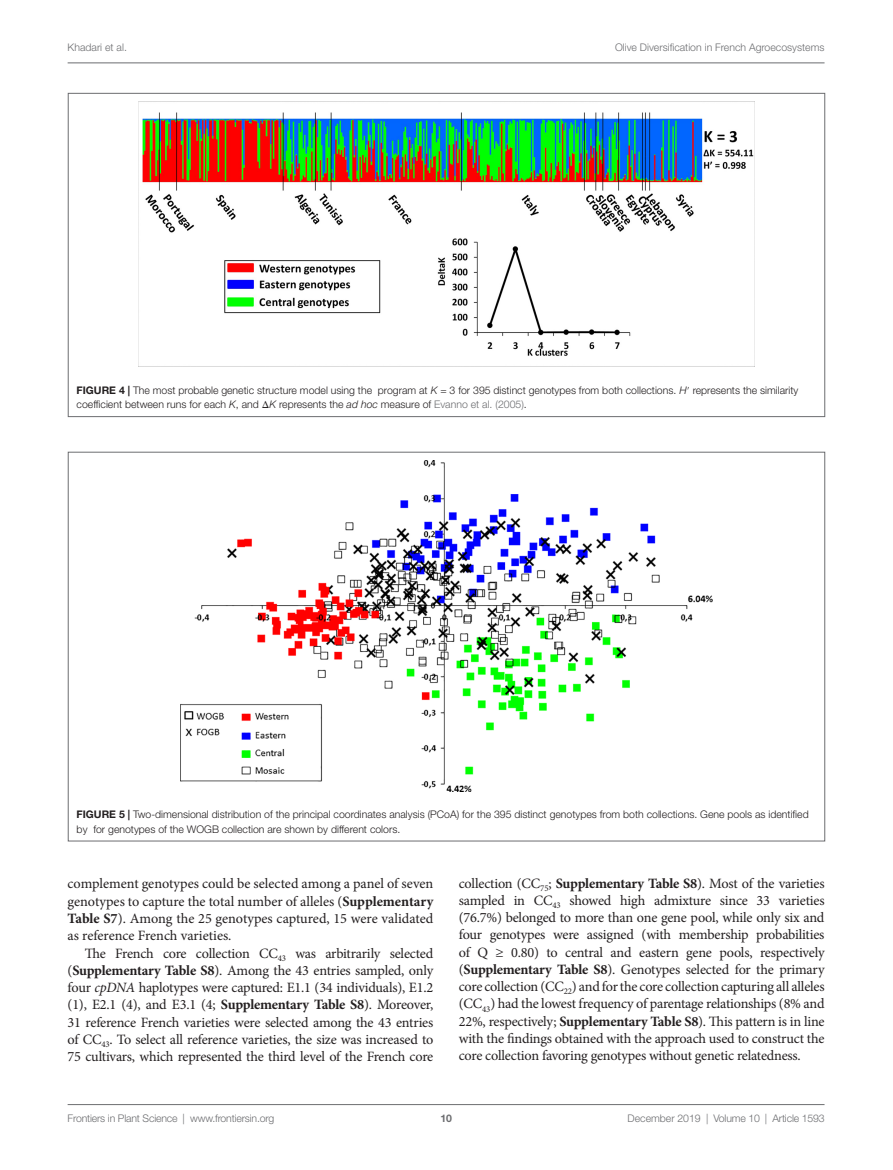
<style>
.page{position:relative;width:893px;height:1170px;background:#fff}
.page>*{position:absolute;margin:0;border:0;box-sizing:border-box;transform-origin:0 0}
.T{font:14.25px/17.2px "Minion Pro MTC";letter-spacing:-.015em;color:#231f20;text-align:justify}
.FC{font:300 10.5px/14.2px "Helvetica Neue LT Std";color:#231f20}
.t1{font:300 10.5px "Helvetica Neue LT Std";color:#6c6d70}
.t2{font:700 10.5px "Helvetica Neue LT Std";color:#6c6d70}
.s1{font-weight:700}
.s2{font-style:italic}
.s3{color:#6c6d70}
.s4{font-family:"Minion Pro";font-weight:700}
</style>
<div class="page">
<hr style="left:68px;top:63px;width:756px;height:1px;background:#6c6d70">
<hr style="left:68px;top:1104px;width:756px;height:1px;background:#6c6d70">
<img style="left:138px;top:102px;width:617px;height:265px">
<img style="left:181px;top:460px;width:531px;height:331px">
<p class="t1" style="left:68px;top:41px;width:61px">Khadari et al.</p>
<p class="t1" style="left:615px;top:41px;width:211px">Olive Diversification in French Agroecosystems</p>
<p class="FC" style="left:77px;top:383px;width:723px"><span class="s1">FIGURE 4 |</span> The most probable genetic structure model using the program at <span class="s2">K</span> = 3 for 395 distinct genotypes from both collections. <span class="s2">H′</span> represents the similarity coefficient between runs for each <span class="s2">K</span>, and Δ<span class="s2">K</span> represents the <span class="s2">ad hoc</span> measure of <span class="s3">Evanno et al. (2005)</span>.</p>
<p class="FC" style="left:77px;top:807px;width:734px"><span class="s1">FIGURE 5 |</span> Two-dimensional distribution of the principal coordinates analysis (PCoA) for the 395 distinct genotypes from both collections. Gene pools as identified by for genotypes of the WOGB collection are shown by different colors.</p>
<p class="T" style="left:68px;top:875px;width:367px">complement genotypes could be selected among a panel of seven genotypes to capture the total number of alleles (<span class="s4">Supplementary Table S7</span>). Among the 25 genotypes captured, 15 were validated as reference French varieties.</p>
<p class="T" style="left:68px;top:944px;width:367px;text-indent:17px">The French core collection CC<sub>43</sub> was arbitrarily selected (<span class="s4">Supplementary Table S8</span>). Among the 43 entries sampled, only four <span class="s2">cpDNA</span> haplotypes were captured: E1.1 (34 individuals), E1.2 (1), E2.1 (4), and E3.1 (4; <span class="s4">Supplementary Table S8</span>). Moreover, 31 reference French varieties were selected among the 43 entries of CC<sub>43</sub>. To select all reference varieties, the size was increased to 75 cultivars, which represented the third level of the French core</p>
<p class="T" style="left:459px;top:874px;width:367px">collection (CC<sub>75</sub>; <span class="s4">Supplementary Table S8</span>). Most of the varieties sampled in CC<sub>43</sub> showed high admixture since 33 varieties (76.7%) belonged to more than one gene pool, while only six and four genotypes were assigned (with membership probabilities of Q ≥ 0.80) to central and eastern gene pools, respectively (<span class="s4">Supplementary Table S8</span>). Genotypes selected for the primary core collection (CC<sub>22</sub>) and for the core collection capturing all alleles (CC<sub>43</sub>) had the lowest frequency of parentage relationships (8% and 22%, respectively; <span class="s4">Supplementary Table S8</span>). This pattern is in line with the findings obtained with the approach used to construct the core collection favoring genotypes without genetic relatedness.</p>
<p class="t1" style="left:68px;top:1111px;width:208px">Frontiers in Plant Science | www.frontiersin.org</p>
<p class="t1" style="left:628px;top:1111px;width:198px">December 2019 | Volume 10 | Article 1593</p>
<p class="t2" style="left:440px;top:1111px;width:13px">10</p>
</div>
